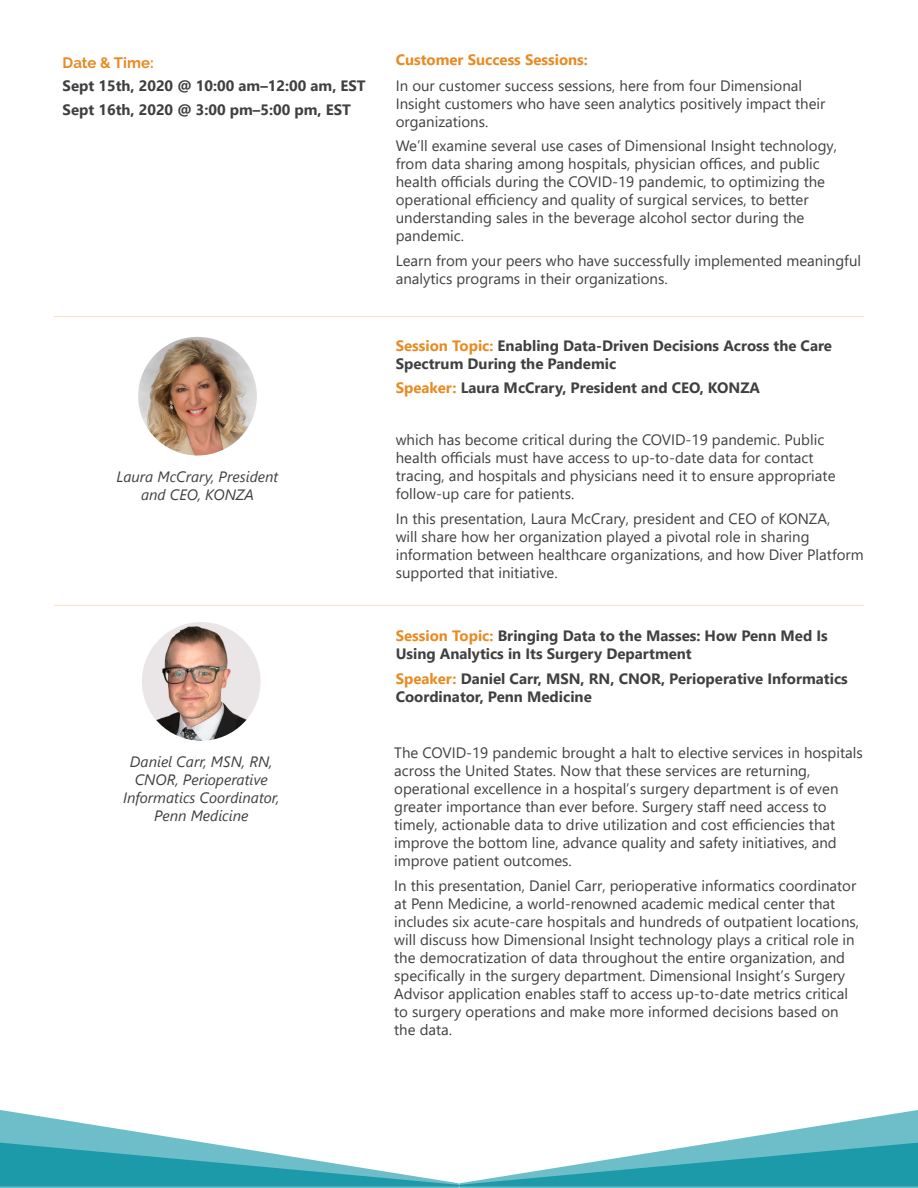
<style>
.page{position:relative;width:918px;height:1188px;background:#fff}
.page>*{position:absolute;margin:0;border:0;box-sizing:border-box;transform-origin:0 0}
.body{font:15px/18px "Segoe UI";color:#404040}
.body-2{font:700 15px/18px "Segoe UI";color:#404040}
.body-3{font:italic 15px/18px "Segoe UI";color:#404040;text-align:center}
.body-4{font:700 15px "Segoe UI";color:#e78b23}
.body-5{font:700 15px "Raleway";color:#e78b23}
.s1{color:#e78b23}
</style>
<div class="page">
<img style="left:138px;top:337px;width:119px;height:119px;border-radius:59px">
<img style="left:142px;top:622px;width:119px;height:119px;border-radius:59px">
<hr style="left:54px;top:316px;width:810px;height:1px;background:#e78b23">
<hr style="left:54px;top:605px;width:810px;height:1px;background:#e78b23">
<svg style="left:0;top:1110px;width:918px;height:78px"></svg>
<svg style="left:0;top:1143px;width:918px;height:44px"></svg>
<p class="body-5" style="left:63px;top:55px;width:93px">Date &amp; Time:</p>
<p class="body-2" style="left:63px;top:75px;width:305px">Sept 15th, 2020 @ 10:00 am–12:00 am, EST</p>
<p class="body-2" style="left:63px;top:100px;width:290px">Sept 16th, 2020 @ 3:00 pm–5:00 pm, EST</p>
<p class="body-3" style="left:117px;top:465px;width:163px">Laura McCrary, President and CEO, KONZA</p>
<p class="body-3" style="left:123px;top:750px;width:158px">Daniel Carr, MSN, RN,<br>CNOR, Perioperative<br>Informatics Coordinator,<br>Penn Medicine</p>
<p class="body-4" style="left:396px;top:45px;width:194px">Customer Success Sessions:</p>
<p class="body" style="left:396px;top:75px;width:431px">In our customer success sessions, here from four Dimensional<br>Insight customers who have seen analytics positively impact their organizations.</p>
<p class="body" style="left:396px;top:136px;width:443px">We’ll examine several use cases of Dimensional Insight technology, from data sharing among hospitals, physician offices, and public health officials during the COVID-19 pandemic, to optimizing the operational efficiency and quality of surgical services, to better understanding sales in the beverage alcohol sector during the pandemic.</p>
<p class="body" style="left:396px;top:250px;width:467px">Learn from your peers who have successfully implemented meaningful analytics programs in their organizations.</p>
<p class="body-2" style="left:396px;top:335px;width:438px"><span class="s1">Session Topic:</span> Enabling Data-Driven Decisions Across the Care<br>Spectrum During the Pandemic</p>
<p class="body-2" style="left:396px;top:378px;width:366px"><span class="s1">Speaker:</span> Laura McCrary, President and CEO, KONZA</p>
<p class="body" style="left:396px;top:429px;width:441px">which has become critical during the COVID-19 pandemic. Public health officials must have access to up-to-date data for contact tracing, and hospitals and physicians need it to ensure appropriate follow-up care for patients.</p>
<p class="body" style="left:396px;top:508px;width:469px">In this presentation, Laura McCrary, president and CEO of KONZA,<br>will share how her organization played a pivotal role in sharing information between healthcare organizations, and how Diver Platform supported that initiative.</p>
<p class="body-2" style="left:396px;top:625px;width:434px"><span class="s1">Session Topic:</span> Bringing Data to the Masses: How Penn Med Is<br>Using Analytics in Its Surgery Department</p>
<p class="body-2" style="left:396px;top:668px;width:454px"><span class="s1">Speaker:</span> Daniel Carr, MSN, RN, CNOR, Perioperative Informatics<br>Coordinator, Penn Medicine</p>
<p class="body" style="left:394px;top:743px;width:470px">The COVID-19 pandemic brought a halt to elective services in hospitals across the United States. Now that these services are returning, operational excellence in a hospital’s surgery department is of even greater importance than ever before. Surgery staff need access to timely, actionable data to drive utilization and cost efficiencies that improve the bottom line, advance quality and safety initiatives, and improve patient outcomes.</p>
<p class="body" style="left:394px;top:875px;width:466px">In this presentation, Daniel Carr, perioperative informatics coordinator at Penn Medicine, a world-renowned academic medical center that includes six acute-care hospitals and hundreds of outpatient locations, will discuss how Dimensional Insight technology plays a critical role in the democratization of data throughout the entire organization, and specifically in the surgery department. Dimensional Insight’s Surgery Advisor application enables staff to access up-to-date metrics critical to surgery operations and make more informed decisions based on the data.</p>
</div>
